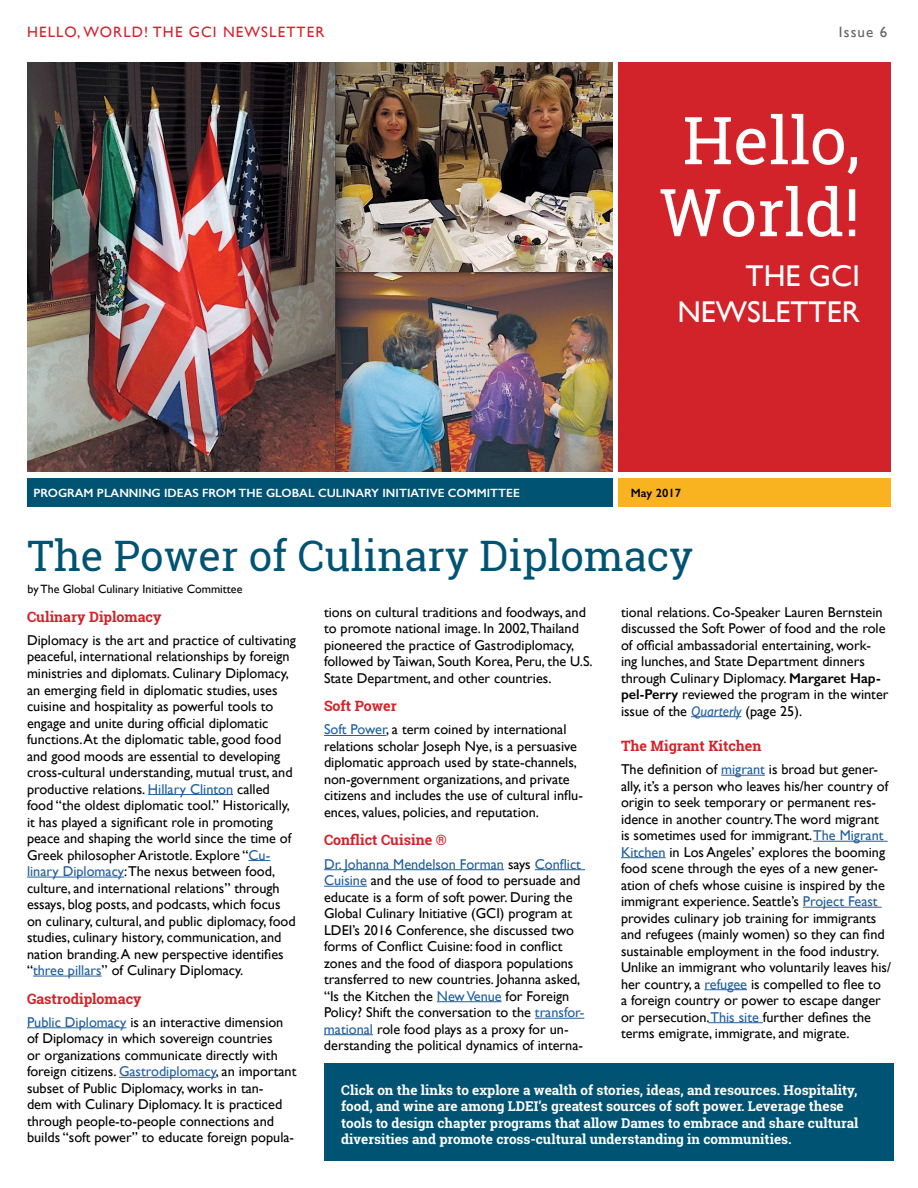
<style>
.page{position:relative;width:918px;height:1188px;background:#fff}
.page>*{position:absolute;margin:0;border:0;box-sizing:border-box;transform-origin:0 0}
.t1{font:66px/72px "Roboto Slab";color:#fff;text-align:center}
.t2{font:42px "Roboto Slab";color:#005372}
.t3{font:30px/36px "Gill Sans";color:#fff;text-align:right}
.t4{font:15px "Gill Sans";letter-spacing:.075em;color:#d2232a}
.t5{font:15px "Gill Sans";letter-spacing:.075em;color:#636466}
.t6{font:14.25px/16.5px "Gill Sans";color:#000}
.t7{font:700 14.25px "Roboto Slab";color:#d2232a}
.t8{font:700 13.5px/16.5px "Roboto Slab";color:#fff}
.t9{font:600 12px "Gill Sans";color:#fff}
.t10{font:12px "Gill Sans";color:#000}
.t11{font:600 12px "Gill Sans";color:#000}
.s1{color:#215e9e}
.s2{font-weight:600}
.s3{font-style:italic;color:#215e9e}
</style>
<div class="page">
<div style="left:618px;top:62px;width:273px;height:410px;background:#d2232a"></div>
<img style="left:27px;top:62px;width:585px;height:410px">
<div style="left:27px;top:478px;width:585px;height:28px;background:#005372"></div>
<div style="left:618px;top:478px;width:273px;height:28px;background:#f9b220"></div>
<hr style="left:148px;top:794px;width:85px;height:1px;background:#215e9e">
<svg style="left:248px;top:860px;width:22px;height:1px"></svg>
<hr style="left:27px;top:877px;width:97px;height:1px;background:#215e9e">
<hr style="left:33px;top:976px;width:69px;height:1px;background:#215e9e">
<hr style="left:27px;top:1027px;width:99px;height:1px;background:#215e9e">
<hr style="left:119px;top:1077px;width:97px;height:1px;background:#215e9e">
<hr style="left:324px;top:735px;width:62px;height:1px;background:#215e9e">
<hr style="left:324px;top:869px;width:180px;height:1px;background:#215e9e">
<hr style="left:535px;top:869px;width:50px;height:1px;background:#215e9e">
<hr style="left:324px;top:886px;width:43px;height:1px;background:#215e9e">
<hr style="left:437px;top:1001px;width:65px;height:1px;background:#215e9e">
<hr style="left:535px;top:1018px;width:49px;height:1px;background:#215e9e">
<hr style="left:324px;top:1034px;width:49px;height:1px;background:#215e9e">
<hr style="left:691px;top:716px;width:51px;height:1px;background:#215e9e">
<hr style="left:721px;top:775px;width:44px;height:1px;background:#215e9e">
<hr style="left:813px;top:841px;width:75px;height:1px;background:#215e9e">
<hr style="left:621px;top:857px;width:45px;height:1px;background:#215e9e">
<hr style="left:803px;top:907px;width:79px;height:1px;background:#215e9e">
<hr style="left:705px;top:989px;width:42px;height:1px;background:#215e9e">
<hr style="left:708px;top:1022px;width:55px;height:1px;background:#215e9e">
<div style="left:324px;top:1064px;width:570px;height:97px;background:#005372"></div>
<p class="t4" style="left:27px;top:23px;width:299px">HELLO, WORLD! THE GCI NEWSLETTER</p>
<p class="t5" style="left:839px;top:23px;width:50px">Issue 6</p>
<h1 class="t1" style="left:660px;top:104px;width:202px">Hello,<br>World!</h1>
<h3 class="t3" style="left:677px;top:257px;width:184px">THE GCI<br>NEWSLETTER</h3>
<p class="t9" style="left:33px;top:486px;width:488px">PROGRAM PLANNING IDEAS FROM THE GLOBAL CULINARY INITIATIVE COMMITTEE</p>
<p class="t11" style="left:631px;top:486px;width:52px">May 2017</p>
<h2 class="t2" style="left:27px;top:527px;width:667px">The Power of Culinary Diplomacy</h2>
<p class="t10" style="left:27px;top:582px;width:216px">by The Global Culinary Initiative Committee</p>
<p class="t7" style="left:27px;top:607px;width:136px">Culinary Diplomacy</p>
<p class="t6" style="left:27px;top:632px;width:270px">Diplomacy is the art and practice of cultivating peaceful, international relationships by foreign ministries and diplomats. Culinary Diplomacy, an emerging field in diplomatic studies, uses cuisine and hospitality as powerful tools to engage and unite during official diplomatic functions. At the diplomatic table, good food and good moods are essential to developing cross-cultural understanding, mutual trust, and productive relations. <span class="s1">Hillary Clinton</span> called food “the oldest diplomatic tool.” Historically, it has played a significant role in promoting peace and shaping the world since the time of Greek philosopher Aristotle. Explore “<span class="s1">Cu&shy;linary Diplomacy</span>:The nexus between food, culture, and international relations” through essays, blog posts, and podcasts, which focus on culinary, cultural, and public diplomacy, food studies, culinary history, communication, and nation branding. A new perspective identifies “<span class="s1">three pillars</span>” of Culinary Diplomacy.</p>
<p class="t7" style="left:27px;top:989px;width:116px">Gastrodiplomacy</p>
<p class="t6" style="left:27px;top:1014px;width:271px"><span class="s1">Public Diplomacy</span> is an interactive dimension of Diplomacy in which sovereign countries<br>or organizations communicate directly with foreign citizens. <span class="s1">Gastrodiplomacy</span>, an important subset of Public Diplomacy, works in tan-<br>dem with Culinary Diplomacy. It is practiced through people-to-people connections and builds “soft power” to educate foreign popula-</p>
<p class="t6" style="left:324px;top:603px;width:270px">tions on cultural traditions and foodways, and to promote national image. In 2002,Thailand pioneered the practice of Gastrodiplomacy, followed by Taiwan, South Korea, Peru, the U.S.<br>State Department, and other countries.</p>
<p class="t7" style="left:324px;top:696px;width:74px">Soft Power</p>
<p class="t6" style="left:324px;top:721px;width:260px"><span class="s1">Soft Power</span>, a term coined by international relations scholar Joseph Nye, is a persuasive diplomatic approach used by state-channels, non-government organizations, and private citizens and includes the use of cultural influ&shy;ences, values, policies, and reputation.</p>
<p class="t7" style="left:324px;top:830px;width:124px">Conflict Cuisine ®</p>
<p class="t6" style="left:324px;top:855px;width:262px"><span class="s1">Dr. Johanna Mendelson Forman</span> says <span class="s1">Conflict Cuisine</span> and the use of food to persuade and educate is a form of soft power. During the Global Culinary Initiative (GCI) program at LDEI’s 2016 Conference, she discussed two forms of Conflict Cuisine: food in conflict zones and the food of diaspora populations transferred to new countries. Johanna asked, “Is the Kitchen the <span class="s1">New Venue</span> for Foreign Policy? Shift the conversation to the <span class="s1">transfor&shy;mational</span> role food plays as a proxy for un&shy;derstanding the political dynamics of interna-</p>
<p class="t6" style="left:621px;top:603px;width:269px">tional relations. Co-Speaker Lauren Bernstein discussed the Soft Power of food and the role of official ambassadorial entertaining, work&shy;ing lunches, and State Department dinners through Culinary Diplomacy. <span class="s2">Margaret Hap&shy;pel-Perry</span> reviewed the program in the winter issue of the <span class="s3">Quarterly</span> (page 25).</p>
<p class="t7" style="left:621px;top:736px;width:142px">The Migrant Kitchen</p>
<p class="t6" style="left:621px;top:761px;width:272px">The definition of <span class="s1">migrant</span> is broad but gener&shy;ally, it’s a person who leaves his/her country of origin to seek temporary or permanent res&shy;idence in another country.The word migrant is sometimes used for immigrant.<span class="s1">The Migrant Kitchen</span> in Los Angeles’ explores the booming food scene through the eyes of a new gener&shy;ation of chefs whose cuisine is inspired by the immigrant experience. Seattle’s <span class="s1">Project Feast </span>provides culinary job training for immigrants and refugees (mainly women) so they can find sustainable employment in the food industry.<br>Unlike an immigrant who voluntarily leaves his/ her country, a <span class="s1">refugee</span> is compelled to flee to<br>a foreign country or power to escape danger or persecution.<span class="s1">This site</span> further defines the terms emigrate, immigrate, and migrate.</p>
<p class="t8" style="left:341px;top:1081px;width:519px">Click on the links to explore a wealth of stories, ideas, and resources. Hospitality, food, and wine are among LDEI’s greatest sources of soft power. Leverage these tools to design chapter programs that allow Dames to embrace and share cultural diversities and promote cross-cultural understanding in communities.</p>
</div>
